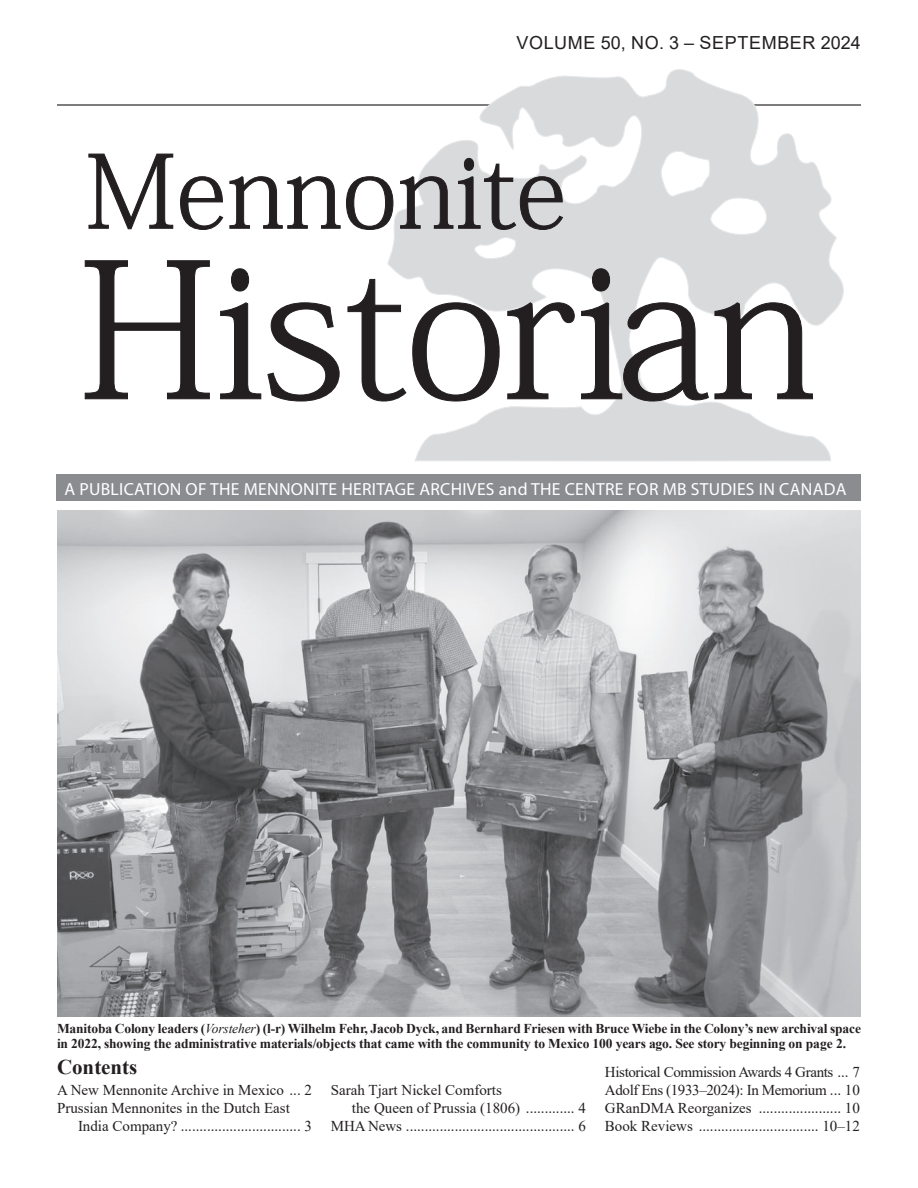
<style>
.page{position:relative;width:918px;height:1188px;background:#fff}
.page>*{position:absolute;margin:0;border:0;box-sizing:border-box;transform-origin:0 0}
.t1{font:187.05px "Adobe Fangsong Std";letter-spacing:-.01em;color:#231f20}
.t2{font:100.5px "Adobe Fangsong Std";color:#231f20}
.t3{font:700 21px "Times New Roman";color:#231f20}
.t4{font:18px "Arial";letter-spacing:.035em;color:#231f20}
.t5{font:17.55px "Myriad";letter-spacing:.015em;color:#fff}
.t6{font:15px/18px "Times New Roman";color:#231f20}
.t7{font:700 13.5px/15px "Times New Roman";letter-spacing:-.01em;color:#231f20}
.s1{font-weight:400;font-style:italic}
</style>
<div class="page">
<hr style="left:57px;top:104px;width:804px;height:2px;background:#231f20">
<svg style="left:385px;top:69px;width:473px;height:393px"></svg>
<div style="left:57px;top:474px;width:804px;height:26px;background:#8a8c8f"></div>
<svg style="left:85px;top:260px;width:125px;height:139px"></svg>
<svg style="left:220px;top:268px;width:41px;height:131px"></svg>
<svg style="left:267px;top:302px;width:73px;height:100px"></svg>
<svg style="left:347px;top:279px;width:153px;height:123px"></svg>
<svg style="left:507px;top:302px;width:68px;height:97px"></svg>
<svg style="left:581px;top:268px;width:232px;height:134px"></svg>
<svg style="left:88px;top:153px;width:85px;height:76px"></svg>
<svg style="left:180px;top:176px;width:43px;height:54px"></svg>
<svg style="left:229px;top:176px;width:165px;height:54px"></svg>
<svg style="left:400px;top:158px;width:163px;height:103px"></svg>
<img style="left:57px;top:510px;width:804px;height:506px">
<p class="t4" style="left:516px;top:30px;width:346px">VOLUME 50, NO. 3 – SEPTEM BER 2024</p>
<h2 class="t2" style="left:86px;top:129px;width:482px">Mennonite</h2>
<h1 class="t1" style="left:79px;top:215px;width:739px">Historian</h1>
<p class="t5" style="left:65px;top:480px;width:783px">A PUBLICATION OF THE MENNONITE HERITAGE ARCHIVES and THE CENTRE FOR MB STUDIES IN CANADA</p>
<p class="t7" style="left:57px;top:1021px;width:806px">Manitoba Colony leaders (<span class="s1">Vorsteher</span>) (l-r) Wilhelm Fehr, Jacob Dyck, and Bernhard Friesen with Bruce Wiebe in the Colony’s new archival space in 2022, showing the administrative materials/objects that came with the community to Mexico 100 years ago. See story beginning on page 2.</p>
<h3 class="t3" style="left:57px;top:1052px;width:82px">Contents</h3>
<p class="t6" style="left:57px;top:1080px;width:256px">A New Mennonite Archive in Mexico ... 2<br>Prussian Mennonites in the Dutch East</p>
<p class="t6" style="left:78px;top:1116px;width:235px">India Company? ................................ 3</p>
<p class="t6" style="left:331px;top:1080px;width:172px">Sarah Tjart Nickel Comforts</p>
<p class="t6" style="left:352px;top:1098px;width:235px">the Queen of Prussia (1806) ............. 4</p>
<p class="t6" style="left:331px;top:1116px;width:256px">MHA News ............................................. 6</p>
<p class="t6" style="left:605px;top:1062px;width:257px;text-align:justify">Historical Commission Awards 4 Grants ... 7<br>Adolf Ens (1933–2024): In Memorium ... 10<br>GRanDMA Reorganizes ...................... 10<br>Book Reviews ................................ 10–12</p>
</div>
